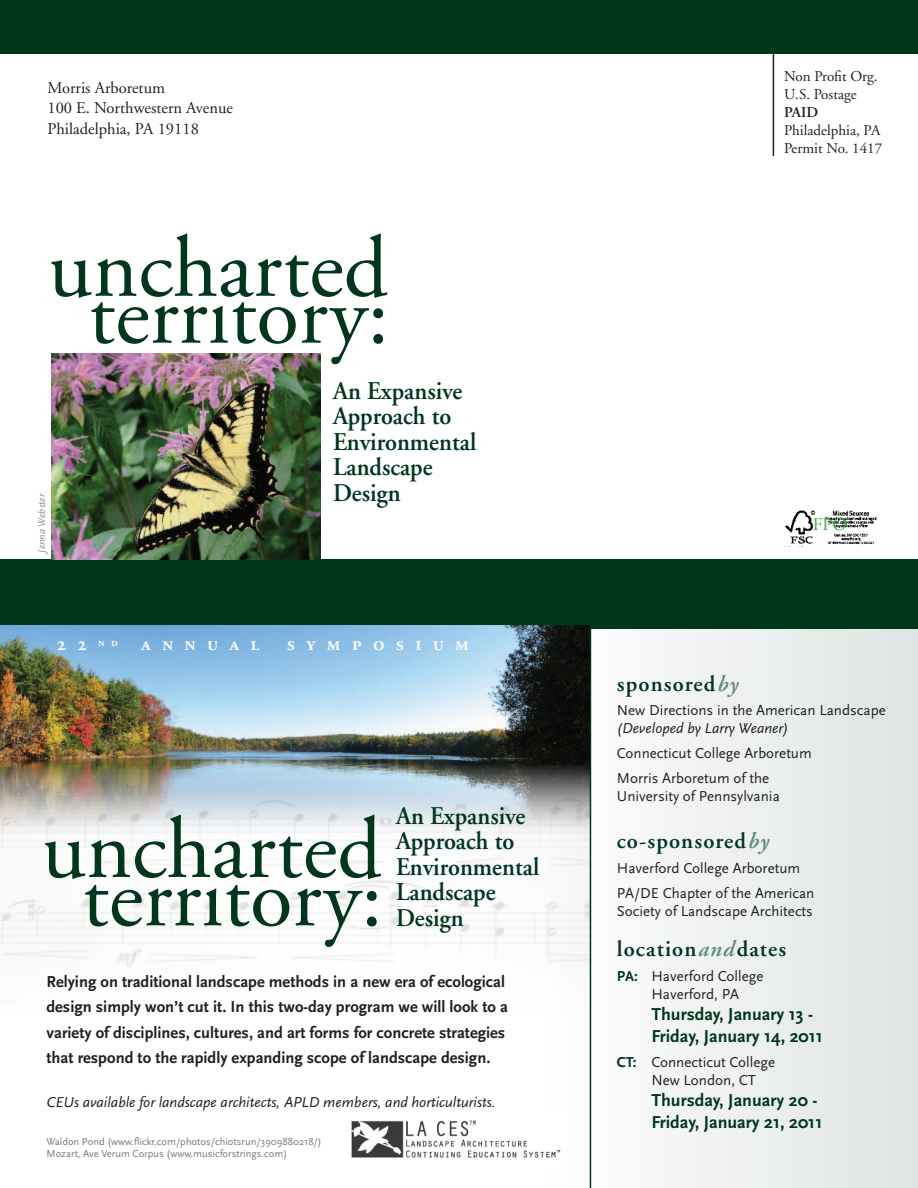
<style>
.page{position:relative;width:918px;height:1188px;background:#fff}
.page>*{position:absolute;margin:0;border:0;box-sizing:border-box;transform-origin:0 0}
.t1{font:87px "Adobe Garamond";color:#00361c}
.t2{font:600 25.5px/25.5px "Adobe Garamond";color:#00361c;scale:.95 1}
.t3{font:600 22.5px "Adobe Garamond";letter-spacing:.05em;color:#00361c}
.t4{font:600 20.1px "Adobe Garamond Exp";letter-spacing:.56em;color:#fff}
.t5{font:700 18px "Scala Sans";color:#00361c}
.t6{font:18px "Adobe Garamond";color:#40ae49}
.t7{font:700 16.5px/25.5px "Scala Sans";color:#231f20}
.t8{font:16.5px "Adobe Garamond";color:#231f20}
.t9{font:15px "Scala Sans";color:#231f20}
.t10{font:italic 15px "Scala Sans";color:#231f20}
.t11{font:15px "Adobe Garamond";color:#231f20}
.t12{font:600 15px "Adobe Garamond";color:#231f20}
.t13{font:10.5px "Scala Sans";color:#76787b}
.t14{font:italic 10.5px "Scala Sans";color:#939598}
.s1{font-style:italic;color:#5a8977}
.s2{font-weight:700;color:#00361c}
</style>
<div class="page">
<img style="left:0;top:834px;width:544px;height:133px">
<div style="left:544px;top:602px;width:374px;height:586px;background:linear-gradient(to right,#fdfcfc,#dee4e1)"></div>
<hr style="left:773px;top:29px;width:1px;height:127px;background:#231f20">
<div style="left:0;top:560px;width:918px;height:34px;background:#00361c"></div>
<div style="left:0;top:594px;width:918px;height:34px;background:#00361c"></div>
<hr style="left:590px;top:626px;width:1px;height:562px;background:#00361c">
<div style="left:0;top:0;width:918px;height:54px;background:#00361c"></div>
<img style="left:51px;top:353px;width:269px;height:207px">
<img style="left:0;top:626px;width:590px;height:208px">
<svg style="left:91px;top:302px;width:292px;height:62px"></svg>
<svg style="left:85px;top:885px;width:292px;height:62px"></svg>
<img style="left:785px;top:510px;width:31px;height:34px">
<img style="left:825px;top:510px;width:52px;height:35px">
<img style="left:351px;top:1112px;width:217px;height:55px">
<p class="t8" style="left:47px;top:79px;width:119px">Morris Arboretum</p>
<p class="t8" style="left:47px;top:99px;width:187px">100 E. Northwestern Avenue</p>
<p class="t8" style="left:47px;top:120px;width:153px">Philadelphia, PA 19118</p>
<p class="t1" style="left:48px;top:222px;width:341px">uncharted</p>
<p class="t14" style="left:36px;top:553px;width:61px;rotate:-90deg">Jenna Webster</p>
<p class="t2" style="left:333px;top:378px;width:152px">An Expansive<br>Approach to<br>Environmental<br>Landscape<br>Design</p>
<p class="t4" style="left:57px;top:635px;width:204px">22 <sup>nd</sup> annual</p>
<p class="t4" style="left:287px;top:635px;width:184px">symposium</p>
<p class="t1" style="left:42px;top:803px;width:341px">uncharted</p>
<p class="t2" style="left:396px;top:803px;width:152px">An Expansive<br>Approach to<br>Environmental<br>Landscape<br>Design</p>
<p class="t7" style="left:46px;top:969px;width:463px">Relying on traditional landscape methods in a new era of ecological design simply won’t cut it. In this two-day program we will look to a variety of disciplines, cultures, and art forms for concrete strategies that respond to the rapidly expanding scope of landscape design.</p>
<p class="t10" style="left:46px;top:1094px;width:451px">CEUs available for landscape architects, APLD members, and horticulturists.</p>
<p class="t13" style="left:46px;top:1136px;width:277px">Waldon Pond (www.flickr.com/photos/chiotsrun/3909880218/)</p>
<p class="t13" style="left:46px;top:1148px;width:242px">Mozart, Ave Verum Corpus (www.musicforstrings.com)</p>
<p class="t11" style="left:784px;top:69px;width:95px">Non Profit Org.</p>
<p class="t11" style="left:784px;top:87px;width:74px">U.S. Postage</p>
<p class="t12" style="left:784px;top:104px;width:36px">PAID</p>
<p class="t11" style="left:784px;top:123px;width:98px">Philadelphia, PA</p>
<p class="t11" style="left:784px;top:141px;width:100px">Permit No. 1417</p>
<p class="t6" style="left:813px;top:514px;width:35px">FPO</p>
<p class="t3" style="left:617px;top:671px;width:122px">sponsored<span class="s1">by</span></p>
<p class="t9" style="left:617px;top:702px;width:271px">New Directions in the American Landscape</p>
<p class="t10" style="left:617px;top:720px;width:173px">(Developed by Larry Weaner)</p>
<p class="t9" style="left:617px;top:745px;width:196px">Connecticut College Arboretum</p>
<p class="t9" style="left:617px;top:770px;width:154px">Morris Arboretum of the</p>
<p class="t9" style="left:617px;top:788px;width:164px">University of Pennsylvania</p>
<p class="t3" style="left:617px;top:829px;width:153px">co-sponsored<span class="s1">by</span></p>
<p class="t9" style="left:617px;top:860px;width:185px">Haverford College Arboretum</p>
<p class="t9" style="left:617px;top:885px;width:199px">PA/DE Chapter of the American</p>
<p class="t9" style="left:617px;top:903px;width:198px">Society of Landscape Architects</p>
<p class="t3" style="left:617px;top:937px;width:171px">location<span class="s1">and</span>dates</p>
<p class="t9" style="left:617px;top:968px;width:148px"><span class="s2">PA:</span> Haverford College</p>
<p class="t9" style="left:651px;top:986px;width:89px">Haverford, PA</p>
<p class="t5" style="left:651px;top:1005px;width:163px">Thursday, January 13 -</p>
<p class="t5" style="left:651px;top:1026px;width:173px">Friday, January 14, 2011</p>
<p class="t9" style="left:617px;top:1054px;width:160px"><span class="s2">CT:</span> Connecticut College</p>
<p class="t9" style="left:651px;top:1072px;width:106px">New London, CT</p>
<p class="t5" style="left:651px;top:1091px;width:168px">Thursday, January 20 -</p>
<p class="t5" style="left:651px;top:1112px;width:173px">Friday, January 21, 2011</p>
</div>
